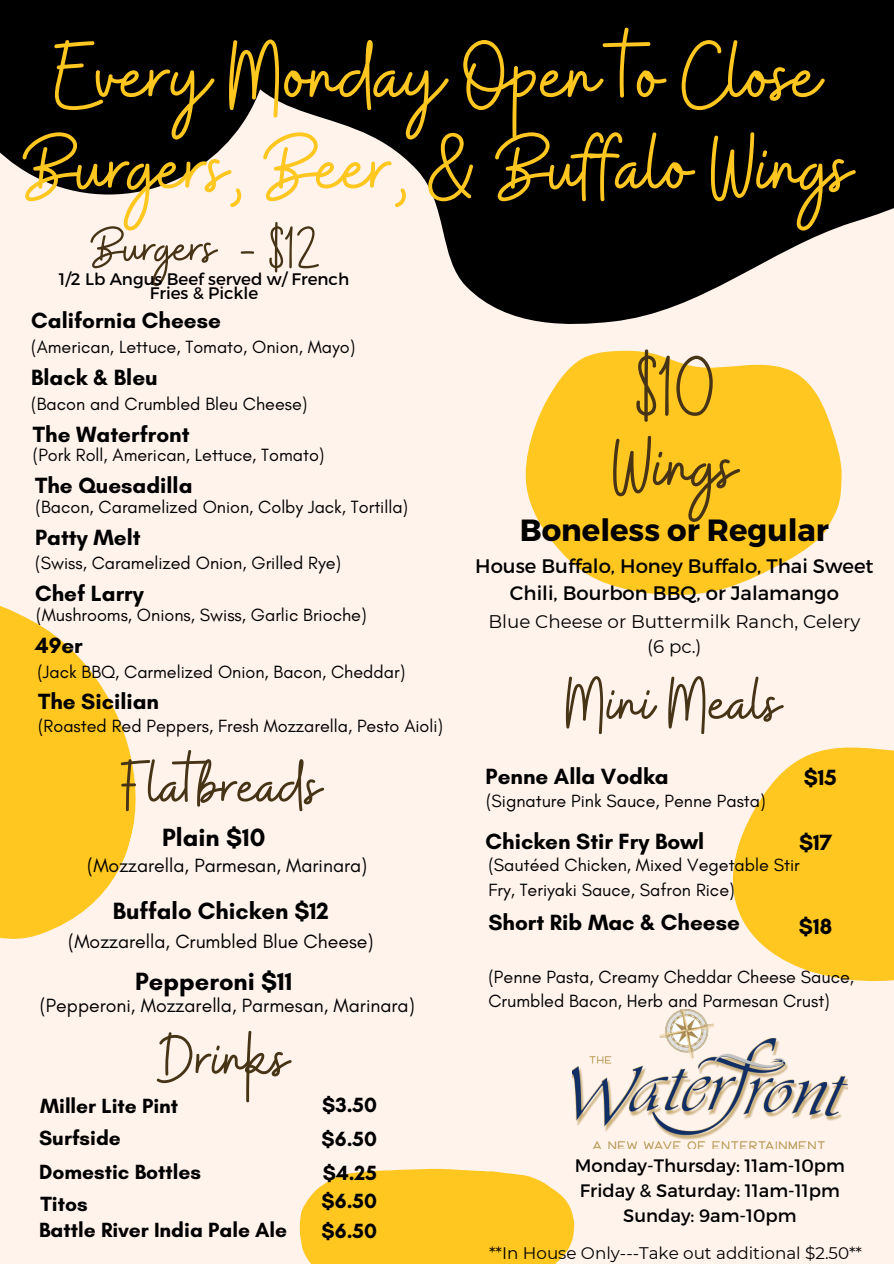
<style>
.page{position:relative;width:894px;height:1264px;background:#fff}
.page>*{position:absolute;margin:0;border:0;box-sizing:border-box;transform-origin:0 0}
.t1{font:97.35px "Buffalo";color:#ffc720}
.t2{font:95.85px "Buffalo";color:#ffc720}
.t3{font:84px/80.4px "Buffalo";color:#473315}
.t4{font:72.3px "Buffalo";color:#473315}
.t5{font:70.8px "Buffalo";color:#473315}
.t6{font:58.5px "Buffalo";color:#473315}
.t7{font:700 30.6px "Montserrat";color:#000}
.t8{font:700 25.5px "Glacial Indifference";color:#000}
.t9{font:700 24px "Glacial Indifference";color:#000}
.t10{font:700 22.5px "Glacial Indifference";color:#000}
.t11{font:700 21px "Glacial Indifference";color:#000}
.t12{font:19.5px "Glacial Indifference";color:#000}
.t13{font:19.5px/27px "Montserrat";color:#000;text-align:center}
.t14{font:18.3px "Montserrat";color:#000}
.t15{font:18px/24.8px "Glacial Indifference";color:#000}
.t16{font:18px "Montserrat";color:#000}
.t17{font:16.8px "Montserrat";color:#000}
.t18{font:16.65px/13.5px "Montserrat";color:#000;text-align:center}
</style>
<div class="page">
<div style="left:0;top:0;width:893px;height:1263px;background:#fff3ec"></div>
<svg style="left:270px;top:0;width:623px;height:324px;fill:#000"></svg>
<div style="left:0;top:0;width:270px;height:194px;background:#000"></div>
<svg style="left:732px;top:747px;width:161px;height:235px;fill:#ffc720"></svg>
<svg style="left:525px;top:350px;width:316px;height:246px;fill:#ffc720"></svg>
<svg style="left:0;top:606px;width:136px;height:333px;fill:#ffc720"></svg>
<svg style="left:300px;top:1168px;width:274px;height:95px;background:#ffcb35"></svg>
<img style="left:572px;top:1009px;width:275px;height:139px">
<h1 class="t1" style="left:54px;top:13px;width:766px">Every Monday Open to Close</h1>
<h1 class="t2" style="left:23px;top:105px;width:830px">Burgers, Beer, &amp; Buffalo Wings</h1>
<h4 class="t6" style="left:90px;top:210px;width:229px">Burgers - $12</h4>
<p class="t18" style="left:59px;top:271px;width:291px">1/2 Lb Angus Beef served w/ French<br>Fries &amp; Pickle</p>
<p class="t10" style="left:31px;top:307px;width:191px">California Cheese</p>
<p class="t15" style="left:31px;top:334px;width:325px">(American, Lettuce, Tomato, Onion, Mayo)</p>
<h2 class="t10" style="left:31px;top:363px;width:128px">Black &amp; Bleu</h2>
<p class="t10" style="left:33px;top:420px;width:158px">The Waterfront</p>
<p class="t15" style="left:31px;top:391px;width:278px">(Bacon and Crumbled Bleu Cheese)</p>
<p class="t15" style="left:33px;top:442px;width:293px">(Pork Roll, American, Lettuce, Tomato)</p>
<p class="t10" style="left:35px;top:471px;width:159px">The Quesadilla</p>
<p class="t15" style="left:36px;top:494px;width:374px">(Bacon, Caramelized Onion, Colby Jack, Tortilla)</p>
<p class="t10" style="left:35px;top:523px;width:107px">Patty Melt</p>
<p class="t15" style="left:35px;top:550px;width:307px">(Swiss, Caramelized Onion, Grilled Rye)</p>
<p class="t10" style="left:35px;top:579px;width:110px">Chef Larry</p>
<h5 class="t15" style="left:36px;top:602px;width:332px">(Mushrooms, Onions, Swiss, Garlic Brioche)</h5>
<p class="t10" style="left:35px;top:632px;width:49px">49er</p>
<p class="t15" style="left:37px;top:659px;width:369px">(Jack BBQ, Carmelized Onion, Bacon, Cheddar)</p>
<p class="t10" style="left:38px;top:687px;width:122px">The Sicilian</p>
<p class="t15" style="left:38px;top:713px;width:406px">(Roasted Red Peppers, Fresh Mozzarella, Pesto Aioli)</p>
<p class="t4" style="left:121px;top:739px;width:201px">Flatbreads</p>
<p class="t8" style="left:162px;top:821px;width:105px">Plain $10</p>
<p class="t12" style="left:87px;top:853px;width:281px">(Mozzarella, Parmesan, Marinara)</p>
<p class="t9" style="left:113px;top:896px;width:217px">Buffalo Chicken $12</p>
<p class="t12" style="left:68px;top:929px;width:306px">(Mozzarella, Crumbled Blue Cheese)</p>
<p class="t8" style="left:135px;top:965px;width:159px">Pepperoni $11</p>
<p class="t12" style="left:40px;top:993px;width:376px">(Pepperoni, Mozzarella, Parmesan, Marinara)</p>
<p class="t5" style="left:159px;top:1012px;width:131px">Drinks</p>
<p class="t11" style="left:40px;top:1092px;width:140px">Miller Lite Pint</p>
<h3 class="t11" style="left:322px;top:1091px;width:56px">$3.50</h3>
<h6 class="t11" style="left:39px;top:1125px;width:83px">Surfside</h6>
<p class="t11" style="left:321px;top:1125px;width:57px">$6.50</p>
<h6 class="t11" style="left:39px;top:1158px;width:163px">Domestic Bottles</h6>
<p class="t11" style="left:323px;top:1159px;width:55px">$4.25</p>
<p class="t11" style="left:40px;top:1190px;width:49px">Titos</p>
<p class="t11" style="left:321px;top:1188px;width:57px">$6.50</p>
<p class="t11" style="left:39px;top:1217px;width:249px">Battle River India Pale Ale</p>
<p class="t11" style="left:321px;top:1217px;width:57px">$6.50</p>
<p class="t3" style="left:612px;top:350px;width:125px">$10<br>Wings</p>
<h3 class="t7" style="left:519px;top:510px;width:310px">Boneless or Regular</h3>
<p class="t13" style="left:475px;top:552px;width:400px">House Buffalo, Honey Buffalo, Thai Sweet<br>Chili, Bourbon BBQ, or Jalamango</p>
<p class="t14" style="left:488px;top:610px;width:373px">Blue Cheese or Buttermilk Ranch, Celery</p>
<p class="t14" style="left:647px;top:635px;width:56px">(6 pc.)</p>
<p class="t4" style="left:565px;top:656px;width:216px">Mini Meals</p>
<h6 class="t10" style="left:485px;top:762px;width:184px">Penne Alla Vodka</h6>
<p class="t15" style="left:486px;top:788px;width:281px">(Signature Pink Sauce, Penne Pasta)</p>
<p class="t10" style="left:485px;top:827px;width:220px">Chicken Stir Fry Bowl</p>
<p class="t15" style="left:488px;top:852px;width:313px">(Sautéed Chicken, Mixed Vegetable Stir<br>Fry, Teriyaki Sauce, Safron Rice)</p>
<h3 class="t10" style="left:803px;top:763px;width:35px">$15</h3>
<p class="t10" style="left:798px;top:829px;width:35px">$17</p>
<p class="t10" style="left:488px;top:908px;width:253px">Short Rib Mac &amp; Cheese</p>
<p class="t15" style="left:488px;top:964px;width:367px">(Penne Pasta, Creamy Cheddar Cheese Sauce,<br>Crumbled Bacon, Herb and Parmesan Crust)</p>
<p class="t10" style="left:798px;top:912px;width:35px">$18</p>
<p class="t16" style="left:574px;top:1154px;width:271px">Monday-Thursday: 11am-10pm</p>
<p class="t16" style="left:579px;top:1179px;width:261px">Friday &amp; Saturday: 11am-11pm</p>
<p class="t16" style="left:623px;top:1203px;width:175px">Sunday: 9am-10pm</p>
<p class="t17" style="left:489px;top:1242px;width:374px">**In House Only---Take out additional $2.50**</p>
</div>
